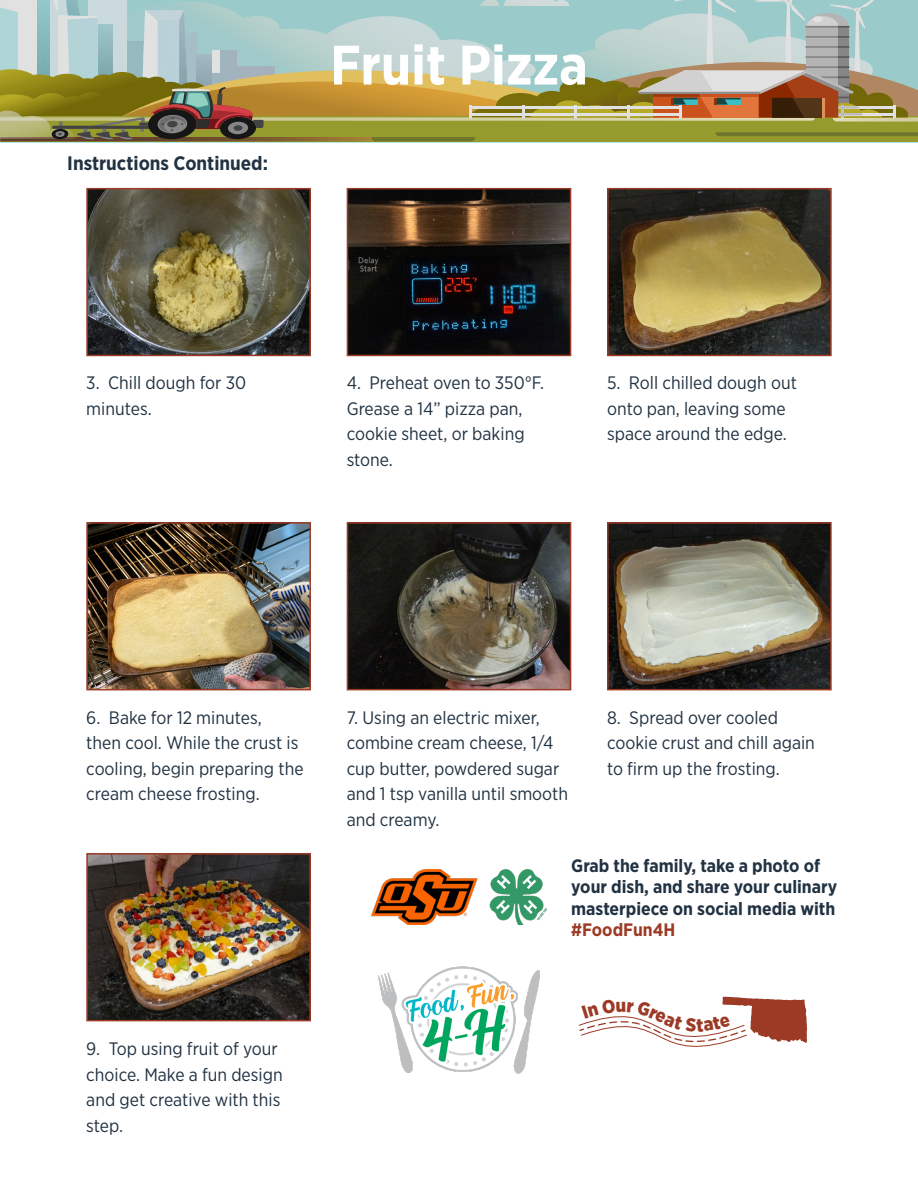
<style>
.page{position:relative;width:918px;height:1188px;background:#fff}
.page>*{position:absolute;margin:0;border:0;box-sizing:border-box;transform-origin:0 0}
.t1{font:700 55.5px "Gotham Narrow";color:#fff}
.t2{font:700 19.5px "Gotham Narrow";color:#213242}
.t3{font:18px/25.5px "Gotham Narrow";color:#213242}
.t4{font:700 18px/21.6px "Gotham Narrow";color:#213242}
.s1{color:#9c3a25}
</style>
<div class="page">
<svg style="left:0;top:0;width:918px;height:142px;background:#a7ae8b"></svg>
<img style="left:89px;top:191px;width:219px;height:162px">
<div style="left:86px;top:188px;width:225px;height:168px;border:2px solid #9c3a25"></div>
<img style="left:350px;top:191px;width:218px;height:162px">
<div style="left:347px;top:188px;width:224px;height:168px;border:2px solid #9c3a25"></div>
<img style="left:610px;top:191px;width:219px;height:162px">
<div style="left:607px;top:188px;width:225px;height:168px;border:2px solid #9c3a25"></div>
<img style="left:89px;top:525px;width:219px;height:162px">
<div style="left:86px;top:522px;width:225px;height:168px;border:2px solid #9c3a25"></div>
<img style="left:350px;top:525px;width:218px;height:162px">
<div style="left:347px;top:522px;width:224px;height:168px;border:2px solid #9c3a25"></div>
<img style="left:610px;top:525px;width:219px;height:162px">
<div style="left:607px;top:522px;width:225px;height:168px;border:2px solid #9c3a25"></div>
<img style="left:89px;top:856px;width:219px;height:162px">
<div style="left:86px;top:853px;width:225px;height:168px;border:2px solid #9c3a25"></div>
<img style="left:372px;top:870px;width:174px;height:54px">
<img style="left:378px;top:966px;width:162px;height:108px">
<svg style="left:579px;top:996px;width:228px;height:51px"></svg>
<p class="t2" style="left:67px;top:150px;width:202px">Instructions Continued:</p>
<p class="t1" style="left:330px;top:29px;width:259px">Fruit Pizza</p>
<p class="t3" style="left:86px;top:370px;width:161px">3. Chill dough for 30 minutes.</p>
<p class="t3" style="left:347px;top:370px;width:199px">4. Preheat oven to 350°F.<br>Grease a 14” pizza pan, cookie sheet, or baking stone.</p>
<p class="t3" style="left:607px;top:370px;width:191px">5. Roll chilled dough out onto pan, leaving some space around the edge.</p>
<p class="t3" style="left:86px;top:704px;width:219px">6. Bake for 12 minutes,<br>then cool. While the crust is cooling, begin preparing the cream cheese frosting.</p>
<p class="t3" style="left:607px;top:704px;width:209px">8. Spread over cooled cookie crust and chill again to firm up the frosting.</p>
<p class="t3" style="left:347px;top:704px;width:223px">7. Using an electric mixer, combine cream cheese, 1/4 cup butter, powdered sugar and 1 tsp vanilla until smooth and creamy.</p>
<p class="t3" style="left:86px;top:1036px;width:198px">9. Top using fruit of your choice. Make a fun design and get creative with this step.</p>
<p class="t4" style="left:571px;top:854px;width:267px">Grab the family, take a photo of your dish, and share your culinary masterpiece on social media with <span class="s1">#FoodFun4H</span></p>
</div>
